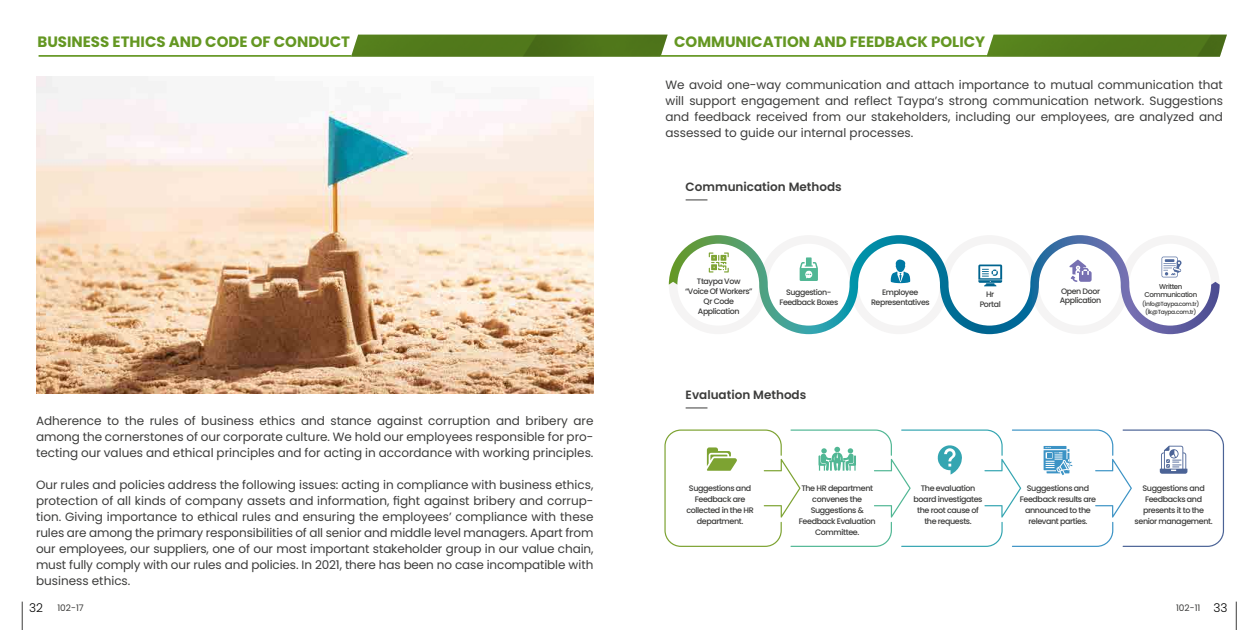
<style>
.page{position:relative;width:1259px;height:630px;background:#fff}
.page>*{position:absolute;margin:0;border:0;box-sizing:border-box;transform-origin:0 0}
.t1{font:700 15px "Poppins";color:#649722}
.t2{font:12px/16px "Poppins";color:#3c3c3b;text-align:justify}
.t3{font:600 12px "Poppins";color:#3c3c3b}
.t4{font:300 12px "Poppins";color:#000}
.t5{font:9px "Poppins";color:#3c3c3b}
.t6{font:500 8px/11px "Poppins";letter-spacing:-.05em;color:#3c3c3b;text-align:center}
.t7{font:500 7.9px/9.9px "Poppins";letter-spacing:-.05em;color:#3c3c3b;text-align:center}
.t8{font:500 7px/8px "Poppins";letter-spacing:-.06em;color:#3c3c3b;text-align:center}
.t9{font:500 6px/8px "Poppins";letter-spacing:-.06em;color:#3c3c3b;text-align:center}
</style>
<div class="page">
<img style="left:36px;top:76px;width:557px;height:317px">
<svg style="left:39px;top:35px;width:1188px;height:22px"></svg>
<svg style="left:685px;top:199px;width:22px;height:1px"></svg>
<svg style="left:685px;top:407px;width:22px;height:1px"></svg>
<svg style="left:664px;top:429px;width:560px;height:117px"></svg>
<svg style="left:669px;top:235px;width:550px;height:99px"></svg>
<svg style="left:22px;top:601px;width:1px;height:28px"></svg>
<svg style="left:1236px;top:601px;width:1px;height:28px"></svg>
<p class="t1" style="left:37px;top:33px;width:314px">BUSINESS ETHICS AND CODE OF CONDUCT</p>
<p class="t1" style="left:674px;top:33px;width:313px">COMMUNICATION AND FEEDBACK POLICY</p>
<p class="t2" style="left:665px;top:77px;width:559px">We avoid one-way communication and attach importance to mutual communication that will support engagement and reflect Taypa’s strong communication network. Suggestions and feedback received from our stakeholders, including our employees, are analyzed and assessed to guide our internal processes.</p>
<p class="t3" style="left:685px;top:180px;width:158px">Communication Methods</p>
<p class="t7" style="left:685px;top:276px;width:69px">Ttaypa Vow “Voice Of Workers”<br>Qr Code<br>Application</p>
<p class="t8" style="left:1144px;top:283px;width:54px">Written<br>Communication</p>
<p class="t7" style="left:779px;top:287px;width:60px">Suggestion-<br>Feedback Boxes</p>
<p class="t7" style="left:871px;top:287px;width:60px">Employee<br>Representatives</p>
<p class="t7" style="left:979px;top:289px;width:23px">Hr<br>Portal</p>
<p class="t7" style="left:1059px;top:286px;width:43px;text-align:left">Open Door<br>Application</p>
<p class="t9" style="left:1142px;top:300px;width:59px">(İnfo@Taypa.com.tr) (İk@Taypa.com.tr)</p>
<p class="t2" style="left:36px;top:412px;width:559px">Adherence to the rules of business ethics and stance against corruption and bribery are among the cornerstones of our corporate culture. We hold our employees responsible for pro&shy;tecting our values and ethical principles and for acting in accordance with working principles.</p>
<p class="t2" style="left:36px;top:476px;width:559px">Our rules and policies address the following issues: acting in compliance with business ethics, protection of all kinds of company assets and information, fight against bribery and corrup&shy;tion. Giving importance to ethical rules and ensuring the employees’ compliance with these rules are among the primary responsibilities of all senior and middle level managers. Apart from our employees, our suppliers, one of our most important stakeholder group in our value chain, must fully comply with our rules and policies. In 2021, there has been no case incompatible with business ethics.</p>
<p class="t3" style="left:685px;top:388px;width:122px">Evaluation Methods</p>
<p class="t6" style="left:799px;top:483px;width:78px">The HR department convenes the<br>Suggestions &amp;<br>Feedback Evaluation<br>Committee.</p>
<p class="t6" style="left:913px;top:483px;width:70px">The evaluation board investigates the root cause of the requests.</p>
<p class="t6" style="left:686px;top:483px;width:69px">Suggestions and<br>Feedback are collected in the HR department.</p>
<p class="t6" style="left:1134px;top:483px;width:80px">Suggestions and<br>Feedbacks and presents it to the senior management.</p>
<p class="t6" style="left:1019px;top:483px;width:78px">Suggestions and<br>Feedback results are announced to the relevant parties.</p>
<p class="t4" style="left:29px;top:600px;width:15px">32</p>
<p class="t4" style="left:1213px;top:600px;width:16px">33</p>
<p class="t5" style="left:57px;top:602px;width:28px">102-17</p>
<p class="t5" style="left:1176px;top:602px;width:26px">102-11</p>
</div>
